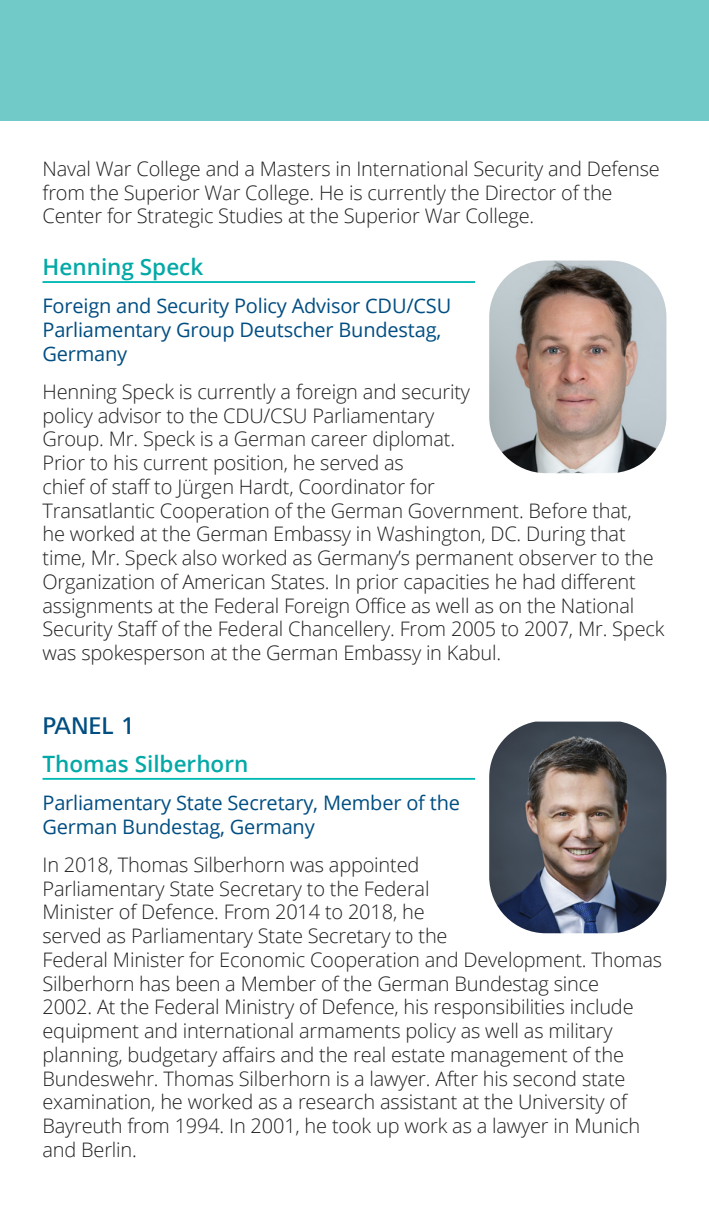
<style>
.page{position:relative;width:709px;height:1205px;background:#fff}
.page>*{position:absolute;margin:0;border:0;box-sizing:border-box;transform-origin:0 0}
.Bio_evento{font:500 25px "Frutiger Next LT";color:#004e82}
.Bio_Palestrante{font:600 22.5px "Open Sans";color:#03a9a6}
.txt_CV{font:300 20px/23.8px "Open Sans";letter-spacing:-.01em;color:#231f20}
.Bio_Palestra_ttitulo{font:20px/23.8px "Open Sans";letter-spacing:-.01em;color:#004e82}
</style>
<div class="page">
<hr style="left:708px;top:0;width:1px;height:122px;background:#71cac8">
<div style="left:0;top:0;width:709px;height:120px;background:#71cac8"></div>
<hr style="left:43px;top:281px;width:432px;height:2px;background:#03b9b4">
<hr style="left:43px;top:778px;width:432px;height:2px;background:#03b9b4">
<img style="left:489px;top:721px;width:177px;height:212px">
<img style="left:489px;top:260px;width:177px;height:213px">
<p class="txt_CV" style="left:43px;top:156px;width:619px">Naval War College and a Masters in International Security and Defense from the Superior War College. He is currently the Director of the<br>Center for Strategic Studies at the Superior War College.</p>
<p class="Bio_Palestrante" style="left:43px;top:252px;width:162px">Henning Speck</p>
<p class="Bio_Palestra_ttitulo" style="left:43px;top:294px;width:410px">Foreign and Security Policy Advisor CDU/CSU<br>Parliamentary Group Deutscher Bundestag,<br>Germany</p>
<p class="txt_CV" style="left:43px;top:379px;width:623px">Henning Speck is currently a foreign and security<br>policy advisor to the CDU/CSU Parliamentary<br>Group. Mr. Speck is a German career diplomat.<br>Prior to his current position, he served as<br>chief of staff to Jürgen Hardt, Coordinator for<br>Transatlantic Cooperation of the German Government. Before that,<br>he worked at the German Embassy in Washington, DC. During that time, Mr. Speck also worked as Germany’s permanent observer to the Organization of American States. In prior capacities he had different assignments at the Federal Foreign Office as well as on the National Security Staff of the Federal Chancellery. From 2005 to 2007, Mr. Speck was spokesperson at the German Embassy in Kabul.</p>
<p class="Bio_evento" style="left:43px;top:712px;width:94px">PANEL 1</p>
<p class="Bio_Palestrante" style="left:43px;top:748px;width:207px">Thomas Silberhorn</p>
<p class="Bio_Palestra_ttitulo" style="left:43px;top:790px;width:419px">Parliamentary State Secretary, Member of the<br>German Bundestag, Germany</p>
<p class="txt_CV" style="left:43px;top:852px;width:621px">In 2018, Thomas Silberhorn was appointed<br>Parliamentary State Secretary to the Federal<br>Minister of Defence. From 2014 to 2018, he<br>served as Parliamentary State Secretary to the<br>Federal Minister for Economic Cooperation and Development. Thomas Silberhorn has been a Member of the German Bundestag since<br>2002. At the Federal Ministry of Defence, his responsibilities include equipment and international armaments policy as well as military planning, budgetary affairs and the real estate management of the Bundeswehr. Thomas Silberhorn is a lawyer. After his second state examination, he worked as a research assistant at the University of Bayreuth from 1994. In 2001, he took up work as a lawyer in Munich and Berlin.</p>
</div>
